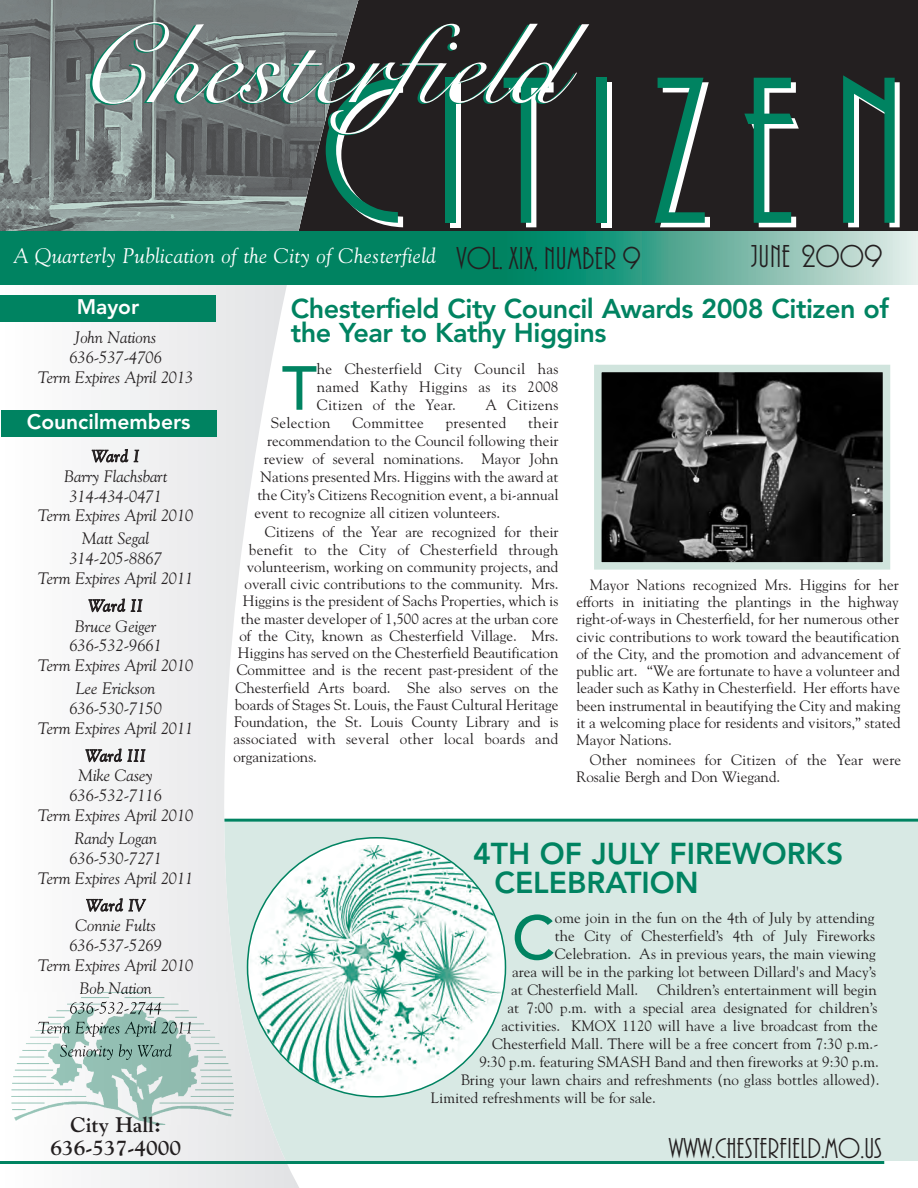
<style>
.page{position:relative;width:918px;height:1188px;background:#fff}
.page>*{position:absolute;margin:0;border:0;box-sizing:border-box;transform-origin:0 0}
.t1{font:217.5px "Plaza Plain";letter-spacing:.145em;color:#fff}
.t2{font:112.5px "Snell Roundhand Script";letter-spacing:.015em;color:#fff}
.t3{font:500 61.65px "Avenir LT Std";color:#008361}
.t4{font:33px "Plaza Plain";color:#231f20}
.t5{font:800 30px/28.5px "Avenir LT Std";color:#008361}
.t6{font:30px "Plaza Plain";color:#231f20}
.t7{font:800 27px/24px "Avenir LT Std";letter-spacing:-.02em;color:#008361}
.t8{font:italic 21px "Goudy";letter-spacing:.015em;color:#fff}
.t9{font:700 21px/22.6px "Goudy";color:#231f20;text-align:center}
.t10{font:800 21px "Avenir LT Std";color:#fff}
.t11{font:italic 16.5px/19.8px "Goudy";letter-spacing:-.005em;color:#231f20;text-align:center}
.t12{font:15px/17.2px "Goudy";color:#231f20}
.t13{font:15px "Goudy";letter-spacing:.02em;color:#231f20}
.s1{font-family:"Plaza Plain";font-style:normal;font-size:33px;color:#231f20}
</style>
<div class="page">
<div style="left:223px;top:822px;width:695px;height:339px;background:#d8e9e4"></div>
<hr style="left:221px;top:819px;width:697px;height:3px;background:#008361">
<div style="left:0;top:0;width:918px;height:284px;background:#231f20"></div>
<svg style="left:0;top:285px;width:364px;height:903px"></svg>
<img style="left:0;top:0;width:359px;height:231px">
<div style="left:0;top:231px;width:590px;height:54px;background:#008361"></div>
<div style="left:507px;top:231px;width:411px;height:54px;background:linear-gradient(to right,#007c5b,#e6e9e6)"></div>
<hr style="left:0;top:1161px;width:884px;height:3px;background:#008361">
<div style="left:1px;top:410px;width:216px;height:27px;background:#008361"></div>
<div style="left:0;top:296px;width:216px;height:26px;background:#008361"></div>
<img style="left:11px;top:992px;width:223px;height:133px">
<img style="left:80px;top:992px;width:63px;height:2px">
<img style="left:70px;top:1001px;width:69px;height:13px">
<img style="left:38px;top:1022px;width:58px;height:12px">
<img style="left:60px;top:1045px;width:52px;height:12px">
<div style="left:289px;top:296px;width:607px;height:65px;background:#fff"></div>
<img style="left:603px;top:374px;width:278px;height:187px">
<div style="left:594px;top:365px;width:296px;height:205px;border:8px solid #d0e4dd"></div>
<svg style="left:247px;top:837px;width:259px;height:261px"></svg>
<h2 class="t2" style="left:76px;top:24px;width:488px">Chesterfield</h2>
<h1 class="t1" style="left:325px;top:82px;width:589px">CITIZEN</h1>
<h3 class="t8" style="left:13px;top:243px;width:629px">A Quarterly Publication of the City of Chesterfield <span class="s1">VOL. XIX, NUMBER 9</span></h3>
<h3 class="t4" style="left:751px;top:245px;width:133px">JUNE 2009</h3>
<h3 class="t10" style="left:77px;top:298px;width:64px">Mayor</h3>
<p class="t11" style="left:38px;top:328px;width:157px">John Nations<br>636-537-4706<br>Term Expires April 2013</p>
<h3 class="t10" style="left:27px;top:413px;width:165px">Councilmembers</h3>
<p class="t11" style="left:38px;top:446px;width:157px">Ward I<br>Barry Flachsbart<br>314-434-0471<br>Term Expires April 2010</p>
<p class="t11" style="left:38px;top:529px;width:157px">Matt Segal<br>314-205-8867<br>Term Expires April 2011</p>
<p class="t11" style="left:38px;top:596px;width:157px">Ward II<br>Bruce Geiger<br>636-532-9661<br>Term Expires April 2010</p>
<p class="t11" style="left:38px;top:679px;width:157px">Lee Erickson<br>636-530-7150<br>Term Expires April 2011</p>
<p class="t11" style="left:38px;top:746px;width:157px">Ward III<br>Mike Casey<br>636-532-7116<br>Term Expires April 2010</p>
<p class="t11" style="left:38px;top:828px;width:157px">Randy Logan<br>636-530-7271<br>Term Expires April 2011</p>
<p class="t11" style="left:38px;top:895px;width:157px">Ward IV<br>Connie Fults<br>636-537-5269<br>Term Expires April 2010</p>
<p class="t11" style="left:79px;top:978px;width:74px">Bob Nation</p>
<h3 class="t9" style="left:50px;top:1114px;width:132px">City Hall:<br>636-537-4000</h3>
<h3 class="t7" style="left:291px;top:299px;width:600px">Chesterfield City Council Awards 2008 Citizen of the Year to Kathy Higgins</h3>
<h3 class="t3" style="left:282px;top:363px;width:37px">T</h3>
<p class="t12" style="left:317px;top:360px;width:243px;line-height:18px;text-align:justify">he Chesterfield City Council has named Kathy Higgins as its 2008<br>Citizen of the Year.</p>
<p class="t13" style="left:486px;top:396px;width:74px">A Citizens</p>
<p class="t13" style="left:271px;top:414px;width:61px">Selection</p>
<p class="t13" style="left:352px;top:414px;width:73px">Committee</p>
<p class="t13" style="left:446px;top:414px;width:62px">presented</p>
<p class="t12" style="left:528px;top:414px;width:32px">their</p>
<p class="t12" style="left:267px;top:432px;width:293px">recommendation to the Council following their</p>
<p class="t12" style="left:264px;top:450px;width:296px">review of several nominations. Mayor John</p>
<p class="t12" style="left:260px;top:468px;width:300px">Nations presented Mrs. Higgins with the award at</p>
<p class="t12" style="left:257px;top:486px;width:303px">the City’s Citizens Recognition event, a bi-annual</p>
<p class="t12" style="left:254px;top:504px;width:247px">event to recognize all citizen volunteers.</p>
<p class="t12" style="left:265px;top:524px;width:295px">Citizens of the Year are recognized for their</p>
<p class="t13" style="left:249px;top:541px;width:311px">benefit to the City of Chesterfield through</p>
<p class="t12" style="left:247px;top:558px;width:313px">volunteerism, working on community projects, and</p>
<p class="t12" style="left:245px;top:575px;width:315px">overall civic contributions to the community. Mrs.</p>
<p class="t12" style="left:243px;top:593px;width:317px">Higgins is the president of Sachs Properties, which is</p>
<p class="t12" style="left:241px;top:610px;width:319px">the master developer of 1,500 acres at the urban core</p>
<p class="t12" style="left:239px;top:627px;width:321px">of the City, known as Chesterfield Village. Mrs.</p>
<p class="t12" style="left:238px;top:644px;width:322px">Higgins has served on the Chesterfield Beautification</p>
<p class="t12" style="left:237px;top:662px;width:323px">Committee and is the recent past-president of the</p>
<p class="t12" style="left:236px;top:679px;width:324px">Chesterfield Arts board. She also serves on the</p>
<p class="t12" style="left:235px;top:696px;width:325px">boards of Stages St. Louis, the Faust Cultural Heritage</p>
<p class="t12" style="left:234px;top:713px;width:326px">Foundation, the St. Louis County Library and is</p>
<p class="t13" style="left:234px;top:731px;width:326px">associated with several other local boards and</p>
<p class="t12" style="left:233px;top:748px;width:85px">organizations.</p>
<p class="t12" style="left:576px;top:576px;width:326px;text-indent:14px">Mayor Nations recognized Mrs. Higgins for her efforts in initiating the plantings in the highway right-of-ways in Chesterfield, for her numerous other civic contributions to work toward the beautification of the City, and the promotion and advancement of public art. “We are fortunate to have a volunteer and leader such as Kathy in Chesterfield. Her efforts have been instrumental in beautifying the City and making it a welcoming place for residents and visitors,” stated Mayor Nations.</p>
<p class="t12" style="left:576px;top:751px;width:326px;text-indent:14px">Other nominees for Citizen of the Year were<br>Rosalie Bergh and Don Wiegand.</p>
<h3 class="t5" style="left:494px;top:842px;width:350px;text-indent:-21px">4TH OF JULY FIREWORKS<br>CELEBRATION</h3>
<h3 class="t3" style="left:512px;top:913px;width:45px">C</h3>
<p class="t12" style="left:555px;top:909px;width:321px">ome join in the fun on the 4th of July by attending</p>
<p class="t12" style="left:555px;top:927px;width:322px">the City of Chesterfield’s 4th of July Fireworks</p>
<p class="t12" style="left:555px;top:945px;width:322px">Celebration. As in previous years, the main viewing</p>
<p class="t12" style="left:512px;top:963px;width:366px">area will be in the parking lot between Dillard's and Macy’s</p>
<p class="t12" style="left:511px;top:981px;width:367px">at Chesterfield Mall. Children’s entertainment will begin</p>
<p class="t12" style="left:508px;top:999px;width:371px">at 7:00 p.m. with a special area designated for children’s</p>
<p class="t12" style="left:502px;top:1017px;width:378px">activities. KMOX 1120 will have a live broadcast from the</p>
<p class="t12" style="left:492px;top:1035px;width:388px">Chesterfield Mall. There will be a free concert from 7:30 p.m.-</p>
<p class="t12" style="left:479px;top:1053px;width:401px">9:30 p.m. featuring SMASH Band and then fireworks at 9:30 p.m.</p>
<p class="t12" style="left:461px;top:1071px;width:420px">Bring your lawn chairs and refreshments (no glass bottles allowed).</p>
<p class="t12" style="left:431px;top:1089px;width:227px">Limited refreshments will be for sale.</p>
<h3 class="t6" style="left:669px;top:1138px;width:215px">WWW.CHESTERFIELD.MO.US</h3>
</div>
